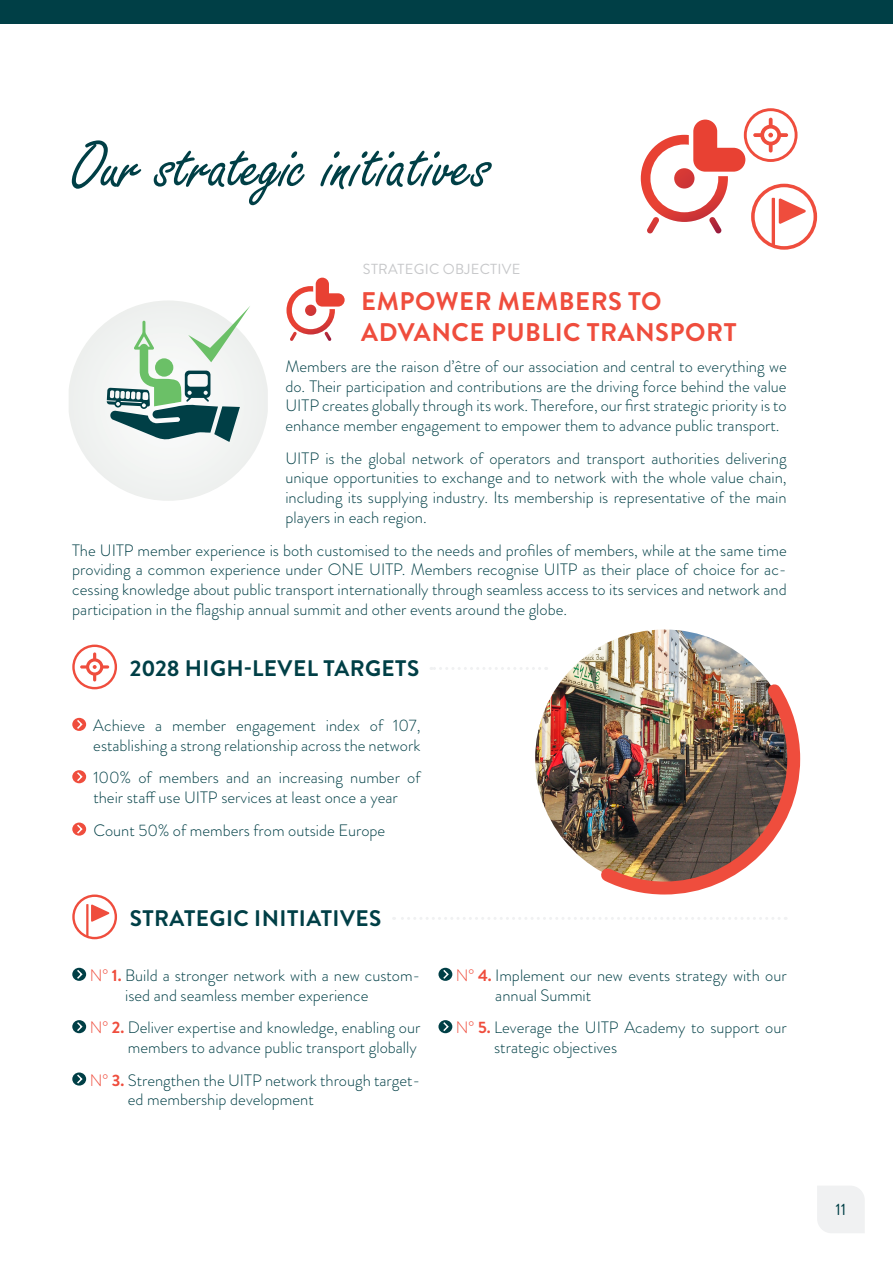
<style>
.page{position:relative;width:893px;height:1263px;background:#fff}
.page>*{position:absolute;margin:0;border:0;box-sizing:border-box;transform-origin:0 0}
._2_TEXT_INTRO_CONCLU{font:71.55px "Freestyle Script";letter-spacing:-.01em;color:#003f46}
._4_SUBTITLE_1{font:700 25.5px/30.6px "Brandon Grotesque";letter-spacing:.02em;color:#ef4d3d}
._4_SUBTITLE_1-2{font:700 22.5px "Brandon Grotesque";letter-spacing:.02em;color:#003f46}
._3_BODY_TEXT{font:300 16.5px/19.8px "Brandon Grotesque";color:#003f46}
.t1{font:16.5px "Brandon Grotesque";color:#003f46}
._4_SUBTITLE_1-3{font:14.55px "Brandon Grotesque";letter-spacing:.02em;color:#c7c8ca}
.s1{color:#ef4d3d}
.s2{font-weight:700;color:#ef4d3d}
</style>
<div class="page">
<div style="left:0;top:0;width:893px;height:23px;background:#003f46"></div>
<svg style="left:394px;top:917px;width:385px;height:3px"></svg>
<svg style="left:431px;top:667px;width:109px;height:3px"></svg>
<svg style="left:72px;top:968px;width:14px;height:13px"></svg>
<svg style="left:75px;top:968px;width:9px;height:12px"></svg>
<svg style="left:72px;top:1020px;width:14px;height:13px"></svg>
<svg style="left:75px;top:1020px;width:9px;height:13px"></svg>
<svg style="left:72px;top:1072px;width:14px;height:13px"></svg>
<svg style="left:75px;top:1073px;width:9px;height:12px"></svg>
<svg style="left:438px;top:968px;width:14px;height:13px"></svg>
<svg style="left:442px;top:968px;width:8px;height:12px"></svg>
<svg style="left:438px;top:1020px;width:14px;height:13px"></svg>
<svg style="left:442px;top:1020px;width:8px;height:13px"></svg>
<svg style="left:72px;top:718px;width:14px;height:13px"></svg>
<svg style="left:75px;top:718px;width:9px;height:12px"></svg>
<svg style="left:72px;top:770px;width:14px;height:13px"></svg>
<svg style="left:75px;top:771px;width:9px;height:12px"></svg>
<svg style="left:72px;top:822px;width:14px;height:14px"></svg>
<svg style="left:75px;top:823px;width:9px;height:12px"></svg>
<svg style="left:69px;top:301px;width:199px;height:200px"></svg>
<svg style="left:641px;top:135px;width:87px;height:87px"></svg>
<div style="left:650px;top:144px;width:68px;height:68px;background:#fff;border-radius:50%"></div>
<svg style="left:674px;top:168px;width:20px;height:21px"></svg>
<svg style="left:647px;top:217px;width:12px;height:17px"></svg>
<svg style="left:709px;top:217px;width:13px;height:17px"></svg>
<img style="left:535px;top:629px;width:259px;height:259px;border-radius:129px">
<img style="left:590px;top:673px;width:211px;height:222px">
<svg style="left:689px;top:108px;width:108px;height:68px"></svg>
<svg style="left:286px;top:286px;width:49px;height:48px"></svg>
<div style="left:292px;top:291px;width:38px;height:38px;background:#fff;border-radius:50%"></div>
<svg style="left:305px;top:277px;width:40px;height:39px"></svg>
<svg style="left:290px;top:332px;width:7px;height:9px"></svg>
<svg style="left:324px;top:332px;width:8px;height:9px"></svg>
<div style="left:817px;top:1186px;width:48px;height:47px;background:#f0f1f2"></div>
<svg style="left:72px;top:894px;width:45px;height:45px"></svg>
<svg style="left:72px;top:645px;width:45px;height:44px"></svg>
<svg style="left:751px;top:184px;width:66px;height:66px"></svg>
<p class="_2_TEXT_INTRO_CONCLU" style="left:72px;top:127px;width:421px">Our strategic initiatives</p>
<p class="_4_SUBTITLE_1-3" style="left:363px;top:259px;width:159px">STRATEGIC OBJECTIVE</p>
<p class="_4_SUBTITLE_1" style="left:361px;top:287px;width:377px">EMPOWER MEMBERS TO<br>ADVANCE PUBLIC TRANSPORT</p>
<p class="_3_BODY_TEXT" style="left:285px;top:356px;width:503px;text-align:justify">Members are the raison d’être of our association and central to everything we do. Their participation and contributions are the driving force behind the value UITP creates globally through its work. Therefore, our first strategic priority is to enhance member engagement to empower them to advance public transport.</p>
<p class="_3_BODY_TEXT" style="left:285px;top:448px;width:503px;text-align:justify">UITP is the global network of operators and transport authorities delivering unique opportunities to exchange and to network with the whole value chain, including its supplying industry. Its membership is representative of the main players in each region.</p>
<p class="_3_BODY_TEXT" style="left:72px;top:540px;width:716px;text-align:justify">The UITP member experience is both customised to the needs and profiles of members, while at the same time providing a common experience under ONE UITP. Members recognise UITP as their place of choice for ac&shy;cessing knowledge about public transport internationally through seamless access to its services and network and participation in the flagship annual summit and other events around the globe.</p>
<p class="_4_SUBTITLE_1-2" style="left:130px;top:652px;width:291px">2028 HIGH-LEVEL TARGETS</p>
<p class="_3_BODY_TEXT" style="left:93px;top:715px;width:329px">Achieve a member engagement index of 107, establishing a strong relationship across the network</p>
<p class="_3_BODY_TEXT" style="left:93px;top:768px;width:329px">100% of members and an increasing number of their staff use UITP services at least once a year</p>
<p class="_3_BODY_TEXT" style="left:93px;top:820px;width:293px">Count 50% of members from outside Europe</p>
<p class="_4_SUBTITLE_1-2" style="left:130px;top:902px;width:253px">STRATEGIC INITIATIVES</p>
<p class="_3_BODY_TEXT" style="left:125px;top:965px;width:297px;text-indent:-35px"><span class="s1">N°</span> <span class="s2">1.</span> Build a stronger network with a new custom&shy;ised and seamless member experience</p>
<p class="_3_BODY_TEXT" style="left:90px;top:1018px;width:332px;text-align:right"><span class="s1">N°</span> <span class="s2">2.</span> Deliver expertise and knowledge, enabling our members to advance public transport globally</p>
<p class="_3_BODY_TEXT" style="left:128px;top:1070px;width:294px;text-indent:-38px"><span class="s1">N°</span> <span class="s2">3.</span> Strengthen the UITP network through target&shy;ed membership development</p>
<p class="_3_BODY_TEXT" style="left:495px;top:965px;width:293px;text-indent:-39px"><span class="s1">N°</span> <span class="s2">4.</span> Implement our new events strategy with our annual Summit</p>
<p class="_3_BODY_TEXT" style="left:494px;top:1018px;width:294px;text-indent:-38px"><span class="s1">N°</span> <span class="s2">5.</span> Leverage the UITP Academy to support our strategic objectives</p>
<p class="t1" style="left:835px;top:1198px;width:12px">11</p>
</div>
